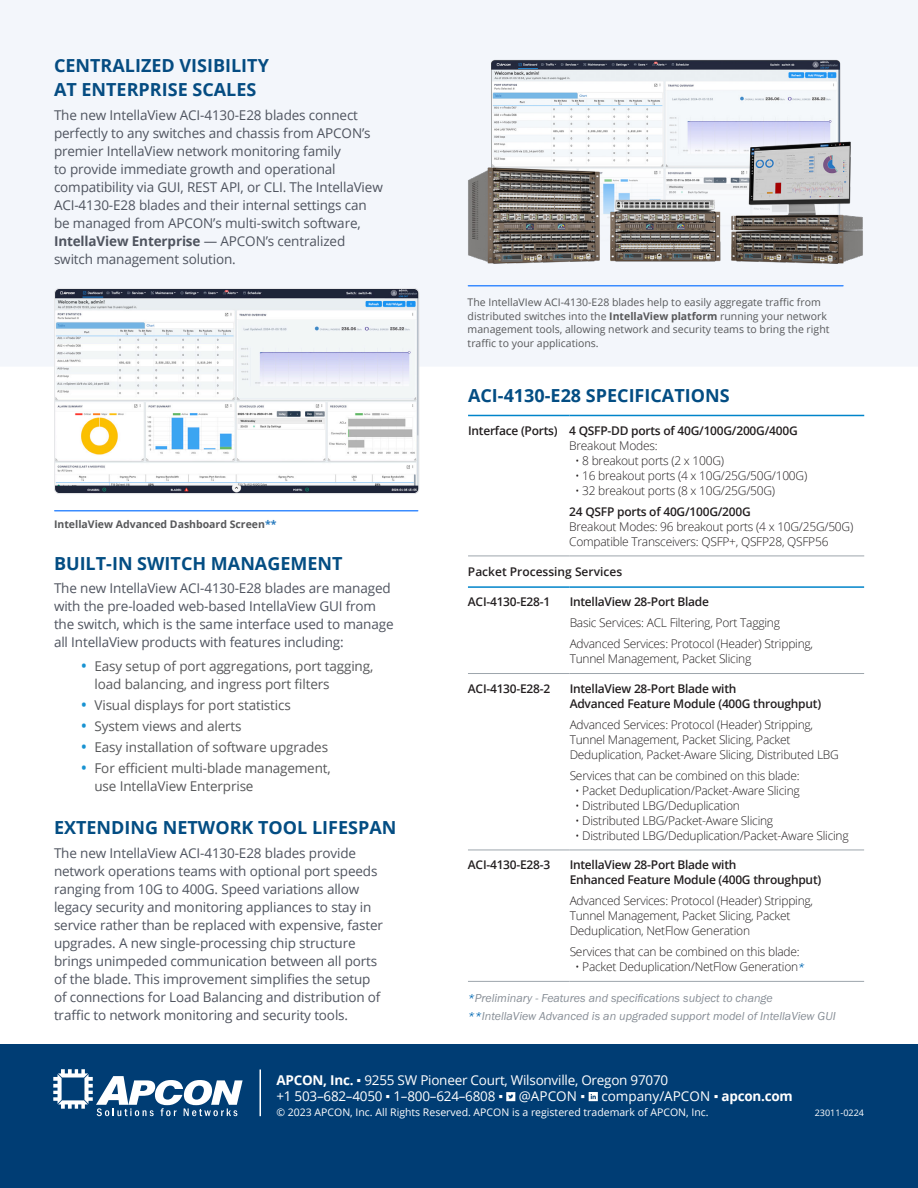
<style>
.page{position:relative;width:918px;height:1188px;background:#fff}
.page>*{position:absolute;margin:0;border:0;box-sizing:border-box;transform-origin:0 0}
.t1{font:700 18px "Open Sans";color:#034d83}
.t2{font:700 18px/24px "Open Sans";color:#054c82}
.t3{font:13.5px/18px "Open Sans";letter-spacing:-.01em;color:#4f545f}
.t4{font:13.5px/18px "Open Sans";letter-spacing:-.01em;color:#57585a}
.t5{font:13.5px "Open Sans";letter-spacing:-.02em;color:#fff}
.t6{font:300 12px/15px "Open Sans";letter-spacing:-.02em;color:#231f20}
.t7{font:600 12px/15px "Open Sans";letter-spacing:-.02em;color:#231f20}
.t8{font:12px "Franklin Gothic URW Boo Ita";color:#878e96}
.t9{font:600 12px "Open Sans";color:#231f20}
.Picture_text{font:10.5px/13.5px "Open Sans";color:#57585a}
.t10{font:10.5px "Open Sans";color:#fff}
.Picture_text-2{font:700 10.5px "Open Sans";color:#57585a}
.t11{font:9px "Open Sans";color:#fff}
.s1{font-weight:700}
.s2{color:#277abe}
.s3{font-weight:600;font-size:15px;color:#1893d2}
.s4{font-weight:300}
.s5{font-weight:600}
.s6{font-family:"Franklin Gothic URW Boo Ita";font-weight:400;color:#0168b3}
.s7{color:#0168b3}
.s8{font-family:"Arial"}
</style>
<div class="page">
<div style="left:0;top:0;width:918px;height:367px;background:#f3f6fb"></div>
<img style="left:466px;top:38px;width:420px;height:248px">
<hr style="left:468px;top:285px;width:375px;height:1px;background:#3b8cff">
<div style="left:0;top:1044px;width:918px;height:144px;background:#003d74"></div>
<svg style="left:53px;top:1069px;width:190px;height:47px"></svg>
<hr style="left:260px;top:1069px;width:1px;height:47px;background:#fff">
<svg style="left:506px;top:1092px;width:9px;height:9px"></svg>
<svg style="left:589px;top:1092px;width:9px;height:9px"></svg>
<hr style="left:55px;top:510px;width:363px;height:2px;background:#3b8cff">
<img style="left:55px;top:288px;width:364px;height:206px">
<div style="left:54px;top:288px;width:365px;height:206px;border:1px solid #e6e7e9;border-radius:5px"></div>
<hr style="left:468px;top:556px;width:101px;height:1px;background:#9da5ac">
<hr style="left:569px;top:556px;width:295px;height:1px;background:#9da5ac">
<hr style="left:468px;top:415px;width:101px;height:1px;background:#0084ca">
<hr style="left:569px;top:415px;width:295px;height:1px;background:#0084ca">
<hr style="left:468px;top:673px;width:102px;height:1px;background:#9da5ac">
<hr style="left:570px;top:673px;width:294px;height:1px;background:#9da5ac">
<hr style="left:468px;top:850px;width:102px;height:1px;background:#9da5ac">
<hr style="left:570px;top:850px;width:294px;height:1px;background:#9da5ac">
<hr style="left:468px;top:981px;width:102px;height:1px;background:#9da5ac">
<hr style="left:570px;top:981px;width:294px;height:1px;background:#9da5ac">
<hr style="left:468px;top:586px;width:102px;height:2px;background:#0084ca">
<hr style="left:570px;top:586px;width:294px;height:2px;background:#0084ca">
<p class="t2" style="left:54px;top:53px;width:216px">CENTRALIZED VISIBILITY<br>AT ENTERPRISE SCALES</p>
<p class="t3" style="left:54px;top:106px;width:330px">The new IntellaView ACI-4130-E28 blades connect perfectly to any switches and chassis from APCON’s premier IntellaView network monitoring family<br>to provide immediate growth and operational compatibility via GUI, REST API, or CLI. The IntellaView ACI-4130-E28 blades and their internal settings can be managed from APCON’s multi-switch software, <span class="s1">IntellaView Enterprise</span> — APCON’s centralized switch management solution.</p>
<p class="Picture_text-2" style="left:54px;top:517px;width:224px">IntellaView Advanced Dashboard Screen<span class="s2">**</span></p>
<p class="t1" style="left:54px;top:551px;width:290px">BUILT-IN SWITCH MANAGEMENT</p>
<p class="t3" style="left:54px;top:579px;width:341px">The new IntellaView ACI-4130-E28 blades are managed with the pre-loaded web-based IntellaView GUI from the switch, which is the same interface used to manage all IntellaView products with features including:</p>
<p class="t4" style="left:94px;top:657px;width:280px;text-indent:-14px"><span class="s3">•</span> Easy setup of port aggregations, port tagging, load balancing, and ingress port filters</p>
<p class="t4" style="left:81px;top:696px;width:211px"><span class="s3">•</span> Visual displays for port statistics</p>
<p class="t4" style="left:81px;top:717px;width:162px"><span class="s3">•</span> System views and alerts</p>
<p class="t4" style="left:81px;top:738px;width:249px"><span class="s3">•</span> Easy installation of software upgrades</p>
<p class="t4" style="left:94px;top:759px;width:238px;text-indent:-14px"><span class="s3">•</span> For efficient multi-blade management, use IntellaView Enterprise</p>
<p class="t1" style="left:54px;top:815px;width:344px">EXTENDING NETWORK TOOL LIFESPAN</p>
<p class="t3" style="left:54px;top:844px;width:331px">The new IntellaView ACI-4130-E28 blades provide network operations teams with optional port speeds ranging from 10G to 400G. Speed variations allow legacy security and monitoring appliances to stay in service rather than be replaced with expensive, faster upgrades. A new single-processing chip structure brings unimpeded communication between all ports of the blade. This improvement simplifies the setup of connections for Load Balancing and distribution of traffic to network monitoring and security tools.</p>
<p class="Picture_text" style="left:468px;top:295px;width:363px">The IntellaVIew ACI-4130-E28 blades help to easily aggregate traffic from distributed switches into the <span class="s1">IntellaView platform</span> running your network management tools, allowing network and security teams to bring the right traffic to your applications.</p>
<p class="t1" style="left:468px;top:383px;width:263px">ACI-4130-E28 SPECIFICATIONS</p>
<p class="t7" style="left:468px;top:423px;width:91px">Interface (Ports)</p>
<p class="t7" style="left:569px;top:423px;width:230px">4 QSFP-DD ports of 40G/100G/200G/400G<br><span class="s4">Breakout Modes:</span></p>
<p class="t6" style="left:575px;top:453px;width:151px">• 8 breakout ports (2 x 100G)</p>
<p class="t6" style="left:575px;top:468px;width:234px">• 16 breakout ports (4 x 10G/25G/50G/100G)</p>
<p class="t6" style="left:575px;top:483px;width:202px">• 32 breakout ports (8 x 10G/25G/50G)</p>
<p class="t6" style="left:569px;top:504px;width:286px"><span class="s5">24 QSFP ports of 40G/100G/200G<br></span>Breakout Modes: 96 breakout ports (4 x 10G/25G/50G)<br>Compatible Transceivers: QSFP+, QSFP28, QSFP56</p>
<p class="t9" style="left:468px;top:563px;width:156px">Packet Processing Services</p>
<p class="t7" style="left:468px;top:594px;width:84px">ACI-4130-E28-1</p>
<p class="t7" style="left:570px;top:594px;width:141px">IntellaView 28-Port Blade</p>
<p class="t6" style="left:570px;top:615px;width:212px">Basic Services: ACL Filtering, Port Tagging</p>
<p class="t6" style="left:570px;top:636px;width:245px">Advanced Services: Protocol (Header) Stripping,<br>Tunnel Management, Packet Slicing</p>
<p class="t7" style="left:468px;top:681px;width:84px">ACI-4130-E28-2</p>
<p class="t7" style="left:570px;top:681px;width:253px">IntellaView 28-Port Blade with<br>Advanced Feature Module (400G throughput)</p>
<p class="t6" style="left:570px;top:717px;width:271px">Advanced Services: Protocol (Header) Stripping,<br>Tunnel Management, Packet Slicing, Packet<br>Deduplication, Packet-Aware Slicing, Distributed LBG</p>
<p class="t6" style="left:570px;top:768px;width:232px">Services that can be combined on this blade:</p>
<p class="t6" style="left:575px;top:783px;width:226px">• Packet Deduplication/Packet-Aware Slicing</p>
<p class="t6" style="left:575px;top:798px;width:166px">• Distributed LBG/Deduplication</p>
<p class="t6" style="left:575px;top:813px;width:200px">• Distributed LBG/Packet-Aware Slicing</p>
<p class="t6" style="left:575px;top:828px;width:275px">• Distributed LBG/Deduplication/Packet-Aware Slicing</p>
<p class="t7" style="left:468px;top:857px;width:84px">ACI-4130-E28-3</p>
<p class="t7" style="left:570px;top:857px;width:253px">IntellaView 28-Port Blade with<br>Enhanced Feature Module (400G throughput)</p>
<p class="t6" style="left:570px;top:893px;width:245px">Advanced Services: Protocol (Header) Stripping,<br>Tunnel Management, Packet Slicing, Packet<br>Deduplication, NetFlow Generation</p>
<p class="t6" style="left:570px;top:944px;width:232px">Services that can be combined on this blade:</p>
<p class="t6" style="left:575px;top:959px;width:231px">• Packet Deduplication/NetFlow Generation<span class="s6">*</span></p>
<p class="t8" style="left:468px;top:990px;width:306px"><span class="s7">*</span>Preliminary - Features and specifications subject to change</p>
<p class="t8" style="left:468px;top:1008px;width:369px"><span class="s7">**</span>IntellaView Advanced is an upgraded support model of IntellaView GUI</p>
<p class="t5" style="left:276px;top:1071px;width:393px"><span class="s1">APCON, Inc.</span> <span class="s8">▪</span> 9255 SW Pioneer Court, Wilsonville, Oregon 97070</p>
<p class="t5" style="left:276px;top:1087px;width:518px">+1 503–682–4050 <span class="s8">▪</span> 1–800–624–6808 <span class="s8">▪</span> @APCON <span class="s8">▪</span> company/APCON <span class="s8">▪</span> <span class="s1">apcon.com</span></p>
<p class="t10" style="left:276px;top:1105px;width:434px">© 2023 APCON, Inc. All Rights Reserved. APCON is a registered trademark of APCON, Inc.</p>
<p class="t11" style="left:815px;top:1107px;width:51px">23011-0224</p>
</div>
